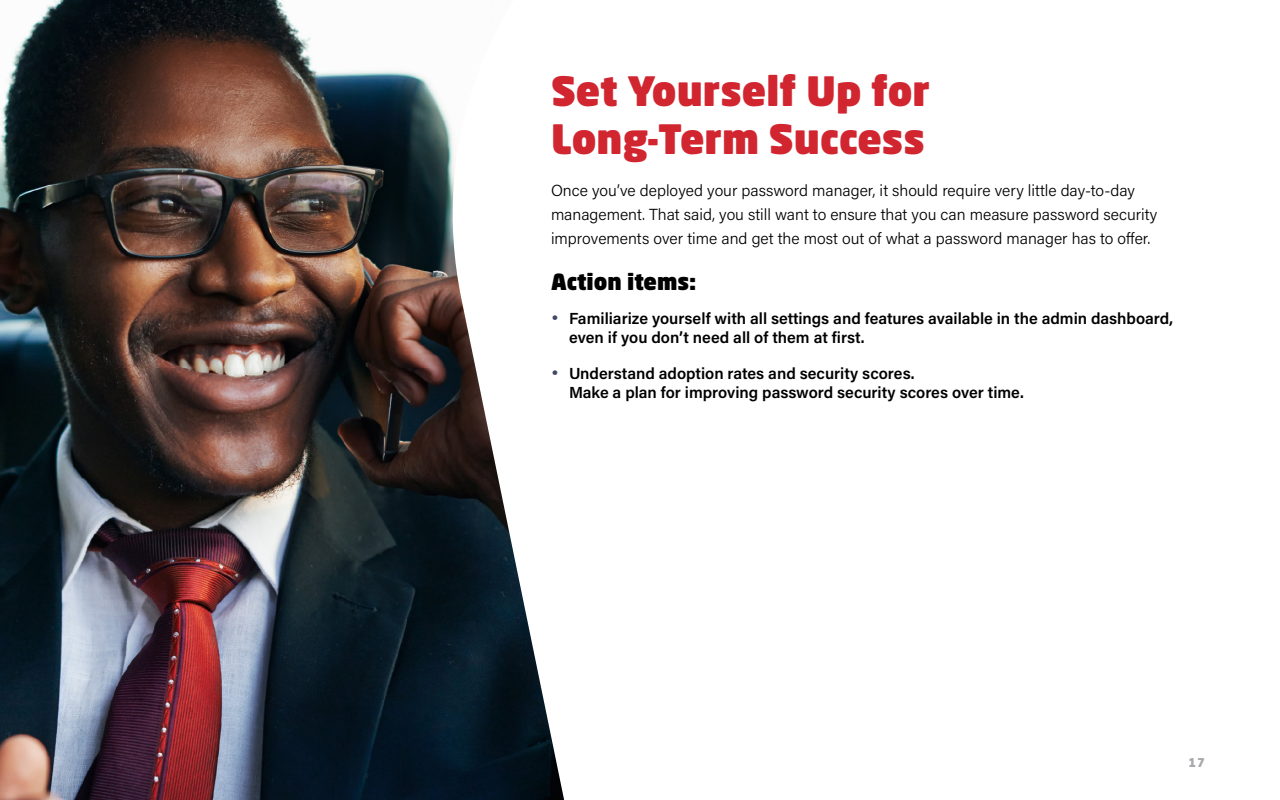
<style>
.page{position:relative;width:1280px;height:800px;background:#fff}
.page>*{position:absolute;margin:0;border:0;box-sizing:border-box;transform-origin:0 0}
.t1{font:900 40px/48px "Neo Sans W1 G";color:#d12630}
.t2{font:900 22px "Neo Sans W1 G";color:#000}
.Text{font:300 16px/24px "Acumin Pro";color:#000}
.t3{font:600 16px/19.2px "Acumin Pro";color:#000}
.t4{font:900 12px "Neo Sans W1 G";color:#a7a9ac}
.s1{font-family:"Poppins";font-weight:400;font-size:19px;color:#404a66}
</style>
<div class="page">
<img style="left:0;top:0;width:449px;height:800px">
<svg style="left:449px;top:123px;width:116px;height:677px"></svg>
<h2 class="t1" style="left:551px;top:67px;width:381px">Set Yourself Up for<br>Long-Term Success</h2>
<p class="Text" style="left:551px;top:178px;width:608px">Once you’ve deployed your password manager, it should require very little day-to-day management. That said, you still want to ensure that you can measure password security improvements over time and get the most out of what a password manager has to offer.</p>
<h3 class="t2" style="left:551px;top:267px;width:146px">Action items:</h3>
<p class="t3" style="left:569px;top:308px;width:606px;text-indent:-18px"><span class="s1">•</span> Familiarize yourself with all settings and features available in the admin dashboard, even if you don’t need all of them at first.</p>
<p class="t3" style="left:569px;top:363px;width:456px;text-indent:-18px"><span class="s1">•</span> Understand adoption rates and security scores.<br>Make a plan for improving password security scores over time.</p>
<p class="t4" style="left:1189px;top:755px;width:18px">17</p>
</div>
